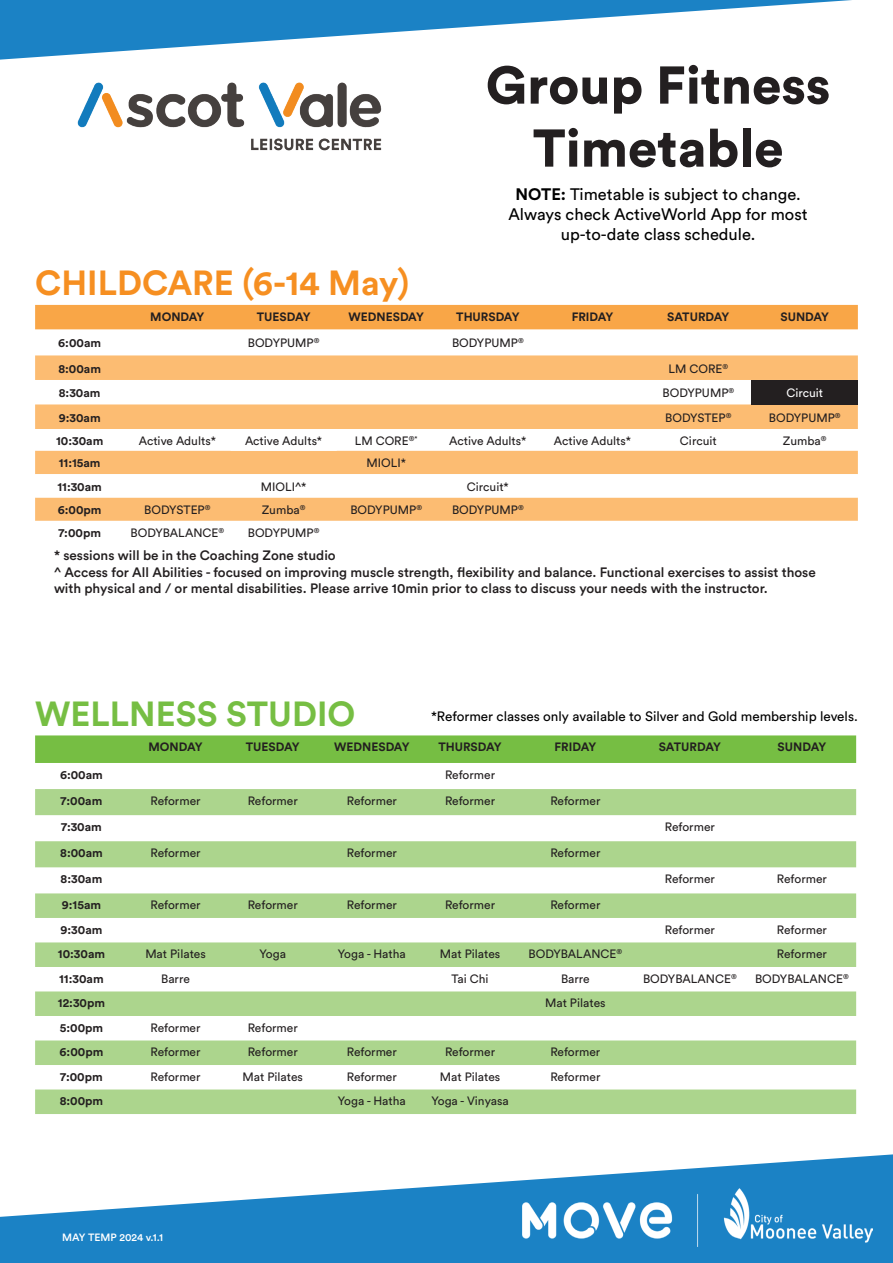
<style>
.page{position:relative;width:893px;height:1263px;background:#fff}
.page>*{position:absolute;margin:0;border:0;box-sizing:border-box;transform-origin:0 0}
.t1{font:900 52.5px/63px "Circular Std";color:#231f20;text-align:center}
.t2{font:700 34.5px "Circular Std";color:#f68f21}
.t3{font:700 34.5px "Circular Std";color:#76be43}
.t4{font:16.5px/19.8px "Circular Std";color:#000;text-align:center}
.t5{font:500 13.5px/17.7px "Circular Std";color:#231f20}
.t6{font:13.5px "Circular Std";color:#000}
.t7{font:12px "Circular Std";color:#231f20}
.t8{font:700 12px "Circular Std";color:#231f20}
.t9{font:12px "Circular Std";color:#fff}
.t10{font:500 10.5px "Circular Std";color:#fff}
.s1{font-weight:700}
</style>
<div class="page">
<svg style="left:0;top:1154px;width:893px;height:109px;fill:#1b82c5"></svg>
<svg style="left:0;top:0;width:852px;height:60px"></svg>
<img style="left:522px;top:1189px;width:350px;height:57px">
<img style="left:77px;top:82px;width:305px;height:69px">
<div style="left:35px;top:305px;width:823px;height:24px;background:#f9a647"></div>
<svg style="left:35px;top:355px;width:823px;height:74px;fill:#fcbc72"></svg>
<div style="left:752px;top:380px;width:106px;height:24px;background:#231f20"></div>
<svg style="left:35px;top:450px;width:823px;height:71px;fill:#fcbc72"></svg>
<div style="left:35px;top:735px;width:821px;height:28px;background:#76be43"></div>
<svg style="left:35px;top:789px;width:821px;height:325px;fill:#acd58d"></svg>
<h2 class="t2" style="left:35px;top:261px;width:375px">CHILDCARE (6-14 May)</h2>
<h1 class="t1" style="left:486px;top:52px;width:346px">Group Fitness<br>Timetable</h1>
<h3 class="t4" style="left:508px;top:184px;width:301px"><span class="s1">NOTE:</span> Timetable is subject to change.<br>Always check ActiveWorld App for most up-to-date class schedule.</h3>
<p class="t8" style="left:150px;top:309px;width:56px">MONDAY</p>
<p class="t8" style="left:257px;top:309px;width:55px">TUESDAY</p>
<p class="t8" style="left:349px;top:309px;width:77px">WEDNESDAY</p>
<p class="t8" style="left:456px;top:309px;width:65px">THURSDAY</p>
<p class="t8" style="left:572px;top:309px;width:43px">FRIDAY</p>
<p class="t8" style="left:667px;top:309px;width:64px">SATURDAY</p>
<p class="t8" style="left:780px;top:309px;width:50px">SUNDAY</p>
<p class="t8" style="left:58px;top:335px;width:44px">6:00am</p>
<p class="t7" style="left:248px;top:336px;width:73px">BODYPUMP<sup>®</sup></p>
<p class="t7" style="left:452px;top:336px;width:73px">BODYPUMP<sup>®</sup></p>
<p class="t8" style="left:58px;top:361px;width:44px">8:00am</p>
<p class="t7" style="left:669px;top:361px;width:61px">LM CORE<sup>®</sup></p>
<p class="t8" style="left:59px;top:385px;width:43px">8:30am</p>
<p class="t7" style="left:662px;top:386px;width:73px">BODYPUMP<sup>®</sup></p>
<p class="t9" style="left:786px;top:386px;width:38px">Circuit</p>
<p class="t8" style="left:59px;top:410px;width:43px">9:30am</p>
<p class="t7" style="left:665px;top:410px;width:68px">BODYSTEP<sup>®</sup></p>
<p class="t7" style="left:769px;top:410px;width:73px">BODYPUMP<sup>®</sup></p>
<p class="t8" style="left:56px;top:433px;width:49px">10:30am</p>
<p class="t7" style="left:139px;top:433px;width:79px">Active Adults*</p>
<p class="t7" style="left:245px;top:433px;width:79px">Active Adults*</p>
<p class="t7" style="left:355px;top:433px;width:64px">LM CORE<sup>®*</sup></p>
<p class="t7" style="left:449px;top:433px;width:79px">Active Adults*</p>
<p class="t7" style="left:554px;top:433px;width:79px">Active Adults*</p>
<p class="t7" style="left:680px;top:433px;width:38px">Circuit</p>
<p class="t7" style="left:783px;top:433px;width:45px">Zumba<sup>®</sup></p>
<p class="t8" style="left:59px;top:455px;width:43px">11:15am</p>
<p class="t7" style="left:366px;top:456px;width:41px">MIOLI*</p>
<p class="t8" style="left:57px;top:479px;width:46px">11:30am</p>
<p class="t7" style="left:261px;top:479px;width:47px">MIOLI^*</p>
<p class="t7" style="left:467px;top:479px;width:44px">Circuit*</p>
<p class="t8" style="left:58px;top:502px;width:45px">6:00pm</p>
<p class="t7" style="left:144px;top:502px;width:68px">BODYSTEP<sup>®</sup></p>
<p class="t7" style="left:262px;top:502px;width:45px">Zumba<sup>®</sup></p>
<p class="t7" style="left:350px;top:502px;width:73px">BODYPUMP<sup>®</sup></p>
<p class="t7" style="left:452px;top:502px;width:73px">BODYPUMP<sup>®</sup></p>
<p class="t8" style="left:58px;top:525px;width:44px">7:00pm</p>
<p class="t7" style="left:131px;top:526px;width:95px">BODYBALANCE<sup>®</sup></p>
<p class="t7" style="left:248px;top:526px;width:73px">BODYPUMP<sup>®</sup></p>
<p class="t5" style="left:54px;top:546px;width:763px">* sessions will be in the Coaching Zone studio<br>^ Access for All Abilities - focused on improving muscle strength, flexibility and balance. Functional exercises to assist those</p>
<p class="t5" style="left:54px;top:580px;width:715px">with physical and / or mental disabilities. Please arrive 10min prior to class to discuss your needs with the instructor.</p>
<h2 class="t3" style="left:35px;top:691px;width:322px">WELLNESS STUDIO</h2>
<p class="t6" style="left:431px;top:708px;width:428px">*Reformer classes only available to Silver and Gold membership levels.</p>
<p class="t8" style="left:148px;top:739px;width:56px">MONDAY</p>
<p class="t8" style="left:246px;top:739px;width:55px">TUESDAY</p>
<p class="t8" style="left:334px;top:739px;width:77px">WEDNESDAY</p>
<p class="t8" style="left:438px;top:739px;width:65px">THURSDAY</p>
<p class="t8" style="left:554px;top:739px;width:43px">FRIDAY</p>
<p class="t8" style="left:659px;top:739px;width:64px">SATURDAY</p>
<p class="t8" style="left:778px;top:739px;width:50px">SUNDAY</p>
<p class="t8" style="left:60px;top:767px;width:44px">6:00am</p>
<p class="t7" style="left:445px;top:767px;width:52px">Reformer</p>
<p class="t8" style="left:61px;top:793px;width:43px">7:00am</p>
<p class="t7" style="left:151px;top:793px;width:52px">Reformer</p>
<p class="t7" style="left:248px;top:793px;width:52px">Reformer</p>
<p class="t7" style="left:347px;top:793px;width:52px">Reformer</p>
<p class="t7" style="left:445px;top:793px;width:52px">Reformer</p>
<p class="t7" style="left:550px;top:793px;width:52px">Reformer</p>
<p class="t8" style="left:61px;top:819px;width:42px">7:30am</p>
<p class="t7" style="left:665px;top:819px;width:52px">Reformer</p>
<p class="t8" style="left:60px;top:845px;width:44px">8:00am</p>
<p class="t7" style="left:151px;top:845px;width:52px">Reformer</p>
<p class="t7" style="left:347px;top:845px;width:52px">Reformer</p>
<p class="t7" style="left:550px;top:845px;width:52px">Reformer</p>
<p class="t8" style="left:61px;top:871px;width:43px">8:30am</p>
<p class="t7" style="left:665px;top:871px;width:52px">Reformer</p>
<p class="t7" style="left:777px;top:871px;width:52px">Reformer</p>
<p class="t8" style="left:62px;top:897px;width:41px">9:15am</p>
<p class="t7" style="left:151px;top:898px;width:52px">Reformer</p>
<p class="t7" style="left:248px;top:898px;width:52px">Reformer</p>
<p class="t7" style="left:347px;top:898px;width:52px">Reformer</p>
<p class="t7" style="left:445px;top:898px;width:52px">Reformer</p>
<p class="t7" style="left:550px;top:898px;width:52px">Reformer</p>
<p class="t8" style="left:61px;top:922px;width:43px">9:30am</p>
<p class="t7" style="left:665px;top:922px;width:52px">Reformer</p>
<p class="t7" style="left:777px;top:922px;width:52px">Reformer</p>
<p class="t8" style="left:58px;top:946px;width:49px">10:30am</p>
<p class="t7" style="left:145px;top:947px;width:62px">Mat Pilates</p>
<p class="t7" style="left:260px;top:947px;width:28px">Yoga</p>
<p class="t7" style="left:338px;top:947px;width:69px">Yoga - Hatha</p>
<p class="t7" style="left:440px;top:947px;width:62px">Mat Pilates</p>
<p class="t7" style="left:528px;top:947px;width:95px">BODYBALANCE<sup>®</sup></p>
<p class="t7" style="left:777px;top:947px;width:52px">Reformer</p>
<p class="t8" style="left:59px;top:971px;width:46px">11:30am</p>
<p class="t7" style="left:161px;top:971px;width:30px">Barre</p>
<p class="t7" style="left:452px;top:971px;width:39px">Tai Chi</p>
<p class="t7" style="left:561px;top:971px;width:30px">Barre</p>
<p class="t7" style="left:643px;top:971px;width:95px">BODYBALANCE<sup>®</sup></p>
<p class="t7" style="left:755px;top:971px;width:95px">BODYBALANCE<sup>®</sup></p>
<p class="t8" style="left:58px;top:995px;width:49px">12:30pm</p>
<p class="t7" style="left:545px;top:996px;width:62px">Mat Pilates</p>
<p class="t8" style="left:60px;top:1020px;width:45px">5:00pm</p>
<p class="t7" style="left:151px;top:1020px;width:52px">Reformer</p>
<p class="t7" style="left:248px;top:1020px;width:52px">Reformer</p>
<p class="t8" style="left:60px;top:1044px;width:45px">6:00pm</p>
<p class="t7" style="left:151px;top:1045px;width:52px">Reformer</p>
<p class="t7" style="left:248px;top:1045px;width:52px">Reformer</p>
<p class="t7" style="left:347px;top:1045px;width:52px">Reformer</p>
<p class="t7" style="left:445px;top:1045px;width:52px">Reformer</p>
<p class="t7" style="left:550px;top:1045px;width:52px">Reformer</p>
<p class="t8" style="left:60px;top:1069px;width:44px">7:00pm</p>
<p class="t7" style="left:151px;top:1069px;width:52px">Reformer</p>
<p class="t7" style="left:243px;top:1069px;width:62px">Mat Pilates</p>
<p class="t7" style="left:347px;top:1069px;width:52px">Reformer</p>
<p class="t7" style="left:440px;top:1069px;width:62px">Mat Pilates</p>
<p class="t7" style="left:550px;top:1069px;width:52px">Reformer</p>
<p class="t8" style="left:60px;top:1093px;width:45px">8:00pm</p>
<p class="t7" style="left:338px;top:1094px;width:69px">Yoga - Hatha</p>
<p class="t7" style="left:431px;top:1094px;width:79px">Yoga - Vinyasa</p>
<p class="t10" style="left:62px;top:1231px;width:102px">MAY TEMP 2024 v.1.1</p>
</div>
